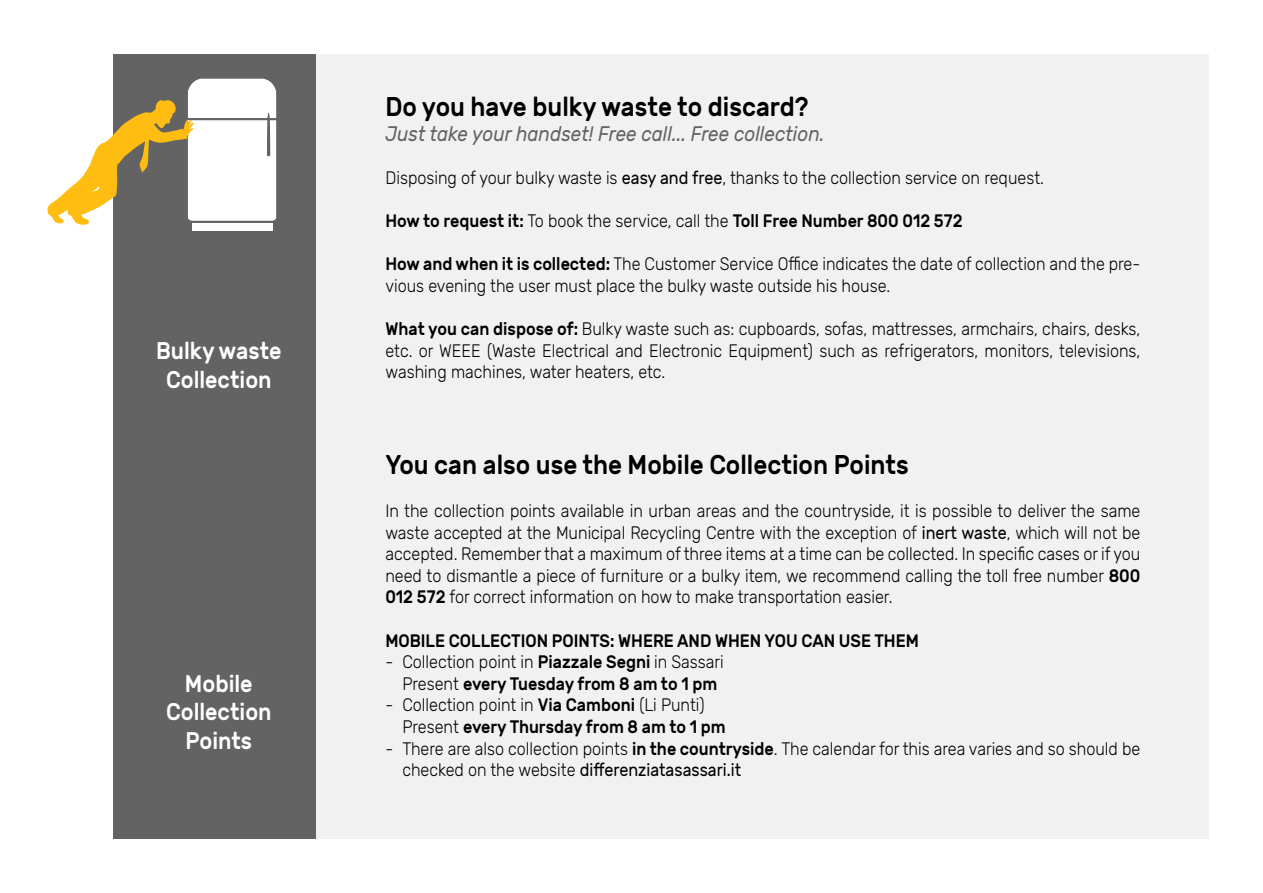
<style>
.page{position:relative;width:1263px;height:893px;background:#fff}
.page>*{position:absolute;margin:0;border:0;box-sizing:border-box;transform-origin:0 0}
.t1{font:500 27px "Rubik";color:#000;scale:.9 1}
.t2{font:500 24px/28.8px "Rubik";color:#fff;text-align:center;scale:.9 1}
.t3{font:italic 21px "Rubik";color:#636363;scale:.9 1}
.t4{font:300 18px/21.6px "Rubik";color:#000;scale:.9 1}
.t5{font:500 18px/21.6px "Rubik";color:#000;text-align:center;scale:.9 1}
.s1{font-weight:400}
.s2{font-weight:300}
.s3{font-weight:500}
</style>
<div class="page">
<div style="left:113px;top:54px;width:204px;height:785px;background:#636363"></div>
<div style="left:192px;top:223px;width:80px;height:8px;background:#fff"></div>
<svg style="left:47px;top:79px;width:229px;height:146px"></svg>
<div style="left:317px;top:54px;width:892px;height:785px;background:#f1f1f1"></div>
<h2 class="t2" style="left:156px;top:337px;width:141px">Bulky waste<br>Collection</h2>
<h2 class="t2" style="left:166px;top:670px;width:119px">Mobile<br>Collection<br>Points</h2>
<h1 class="t1" style="left:385px;top:91px;width:472px">Do you have bulky waste to discard?</h1>
<p class="t3" style="left:385px;top:122px;width:489px">Just take your handset! Free call... Free collection.</p>
<p class="t4" style="left:385px;top:167px;width:733px">Disposing of your bulky waste is <span class="s1">easy and free</span>, thanks to the collection service on request.</p>
<p class="t5" style="left:385px;top:211px;width:643px">How to request it: <span class="s2">To book the service, call the</span> Toll Free Number 800 012 572</p>
<p class="t4" style="left:385px;top:254px;width:840px"><span class="s3">How and when it is collected:</span> The Customer Service Office indicates the date of collection and the pre&shy;vious evening the user must place the bulky waste outside his house.</p>
<p class="t4" style="left:385px;top:319px;width:840px;text-align:justify"><span class="s3">What you can dispose of:</span> Bulky waste such as: cupboards, sofas, mattresses, armchairs, chairs, desks, etc. or WEEE (Waste Electrical and Electronic Equipment) such as refrigerators, monitors, televisions, washing machines, water heaters, etc.</p>
<h1 class="t1" style="left:385px;top:449px;width:583px">You can also use the Mobile Collection Points</h1>
<p class="t4" style="left:385px;top:500px;width:840px;text-align:justify">In the collection points available in urban areas and the countryside, it is possible to deliver the same waste accepted at the Municipal Recycling Centre with the exception of <span class="s1">inert waste</span>, which will not be accepted. Remember that a maximum of three items at a time can be collected. In specific cases or if you need to dismantle a piece of furniture or a bulky item, we recommend calling the toll free number <span class="s3">800<br>012 572</span> for correct information on how to make transportation easier.</p>
<p class="t5" style="left:385px;top:630px;width:594px">MOBILE COLLECTION POINTS: WHERE AND WHEN YOU CAN USE THEM</p>
<p class="t5" style="left:385px;top:652px;width:378px"><span class="s2">- Collection point in</span> Piazzale Segni <span class="s2">in Sassari<br>Present</span> every Tuesday from 8 am to 1 pm</p>
<p class="t5" style="left:402px;top:695px;width:361px;text-align:left;text-indent:-17px"><span class="s2">- Collection point in</span> Via Camboni <span class="s2">(Li Punti)<br>Present</span> every Thursday from 8 am to 1 pm</p>
<p class="t4" style="left:402px;top:738px;width:821px;text-indent:-17px">- There are also collection points <span class="s3">in the countryside</span>. The calendar for this area varies and so should be checked on the website <span class="s1">differenziatasassari.it</span></p>
</div>
